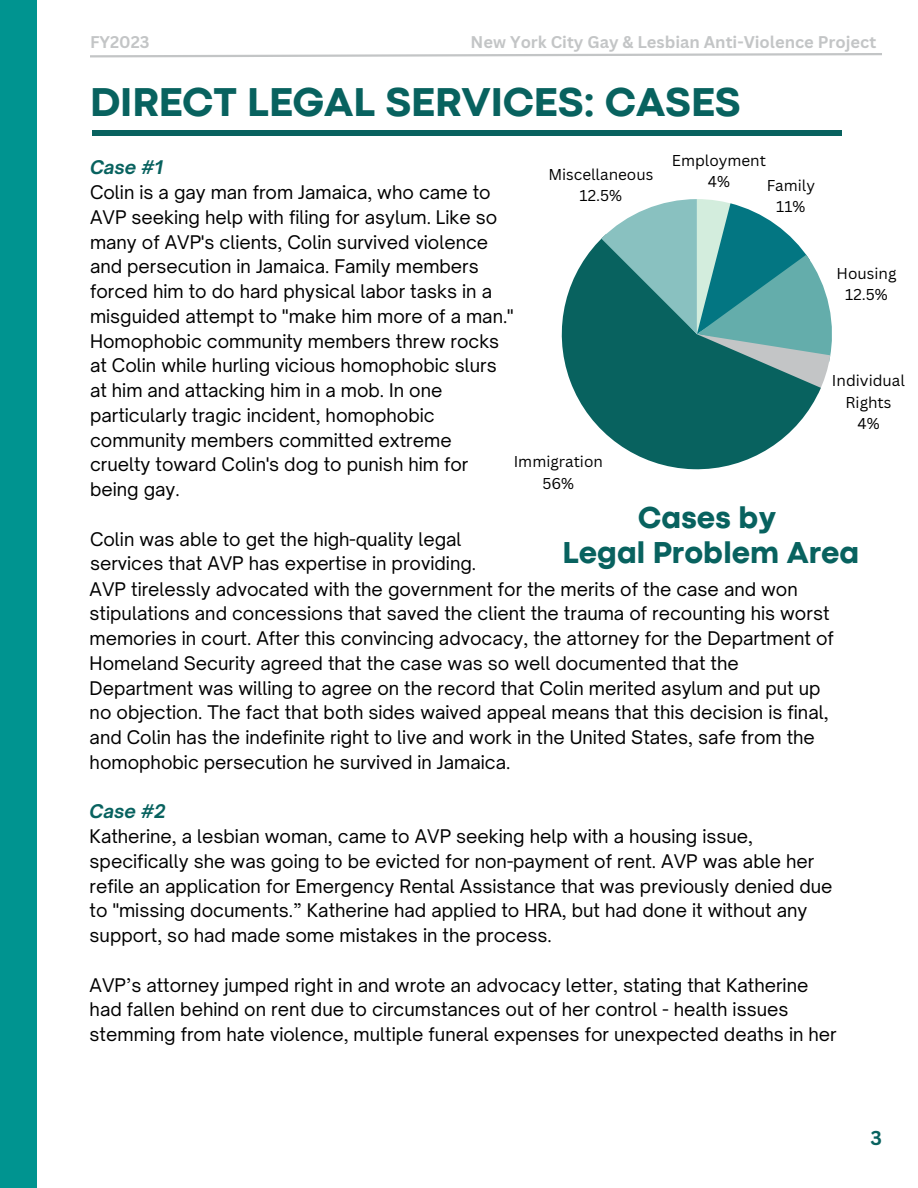
<style>
.page{position:relative;width:918px;height:1188px;background:#fff}
.page>*{position:absolute;margin:0;border:0;box-sizing:border-box;transform-origin:0 0}
.t1{font:800 42px "Codec Pro";color:#08625f}
.t2{font:800 31.5px "Codec Pro";color:#08625f}
.t3{font:700 19.5px "Canva Sans";color:#08625f}
.t4{font:18px/24.8px "Open Sauce One";color:#000}
.t5{font:italic 700 18px "Open Sauce One";color:#08625f}
.t6{font:700 16.5px "Canva Sans";color:#c3c5c6}
.t7{font:15.3px "Canva Sans";color:#000}
</style>
<div class="page">
<div style="left:0;top:0;width:37px;height:1188px;background:#009490"></div>
<svg style="left:90px;top:53px;width:792px;height:5px"></svg>
<svg style="left:562px;top:239px;width:256px;height:230px;fill:#08625f"></svg>
<svg style="left:601px;top:199px;width:231px;height:195px;background:#589c9c"></svg>
<div style="left:92px;top:131px;width:750px;height:5px;background:#08625f"></div>
<p class="t6" style="left:90px;top:31px;width:61px">FY2023</p>
<p class="t6" style="left:471px;top:31px;width:407px">New York City Gay &amp; Lesbian Anti-Violence Project</p>
<p class="t1" style="left:90px;top:87px;width:652px">DIRECT LEGAL SERVICES: CASES</p>
<p class="t7" style="left:672px;top:149px;width:96px">Employment</p>
<p class="t7" style="left:708px;top:171px;width:24px">4%</p>
<p class="t5" style="left:90px;top:156px;width:74px">Case #1</p>
<p class="t4" style="left:90px;top:180px;width:425px">Colin is a gay man from Jamaica, who came to AVP seeking help with filing for asylum. Like so many of AVP's clients, Colin survived violence and persecution in Jamaica. Family members forced him to do hard physical labor tasks in a misguided attempt to "make him more of a man." Homophobic community members threw rocks at Colin while hurling vicious homophobic slurs at him and attacking him in a mob. In one particularly tragic incident, homophobic community members committed extreme cruelty toward Colin's dog to punish him for being gay.</p>
<p class="t4" style="left:90px;top:526px;width:388px">Colin was able to get the high-quality legal services that AVP has expertise in providing.</p>
<p class="t7" style="left:581px;top:158px;width:106px">Miscellaneous</p>
<p class="t7" style="left:548px;top:163px;width:106px">Miscellaneous</p>
<p class="t7" style="left:580px;top:185px;width:44px">12.5%</p>
<p class="t7" style="left:767px;top:175px;width:50px">Family</p>
<p class="t7" style="left:776px;top:196px;width:31px">11%</p>
<p class="t7" style="left:836px;top:262px;width:61px">Housing</p>
<p class="t7" style="left:845px;top:284px;width:44px">12.5%</p>
<p class="t7" style="left:859px;top:274px;width:61px">Housing</p>
<p class="t7" style="left:832px;top:370px;width:74px">Individual</p>
<p class="t7" style="left:845px;top:391px;width:48px">Rights</p>
<p class="t7" style="left:857px;top:413px;width:24px">4%</p>
<p class="t7" style="left:514px;top:451px;width:91px">Immigration</p>
<p class="t7" style="left:542px;top:472px;width:33px">56%</p>
<p class="t2" style="left:638px;top:506px;width:139px">Cases by</p>
<p class="t2" style="left:563px;top:541px;width:298px">Legal Problem Area</p>
<p class="t4" style="left:90px;top:576px;width:746px">AVP tirelessly advocated with the government for the merits of the case and won stipulations and concessions that saved the client the trauma of recounting his worst memories in court. After this convincing advocacy, the attorney for the Department of Homeland Security agreed that the case was so well documented that the Department was willing to agree on the record that Colin merited asylum and put up no objection. The fact that both sides waived appeal means that this decision is final, and Colin has the indefinite right to live and work in the United States, safe from the homophobic persecution he survived in Jamaica.</p>
<p class="t5" style="left:90px;top:800px;width:78px">Case #2</p>
<p class="t4" style="left:90px;top:824px;width:744px">Katherine, a lesbian woman, came to AVP seeking help with a housing issue, specifically she was going to be evicted for non-payment of rent. AVP was able her refile an application for Emergency Rental Assistance that was previously denied due to "missing documents.” Katherine had applied to HRA, but had done it without any support, so had made some mistakes in the process.</p>
<p class="t4" style="left:90px;top:972px;width:749px">AVP’s attorney jumped right in and wrote an advocacy letter, stating that Katherine had fallen behind on rent due to circumstances out of her control - health issues stemming from hate violence, multiple funeral expenses for unexpected deaths in her</p>
<p class="t3" style="left:871px;top:1124px;width:13px">3</p>
</div>
